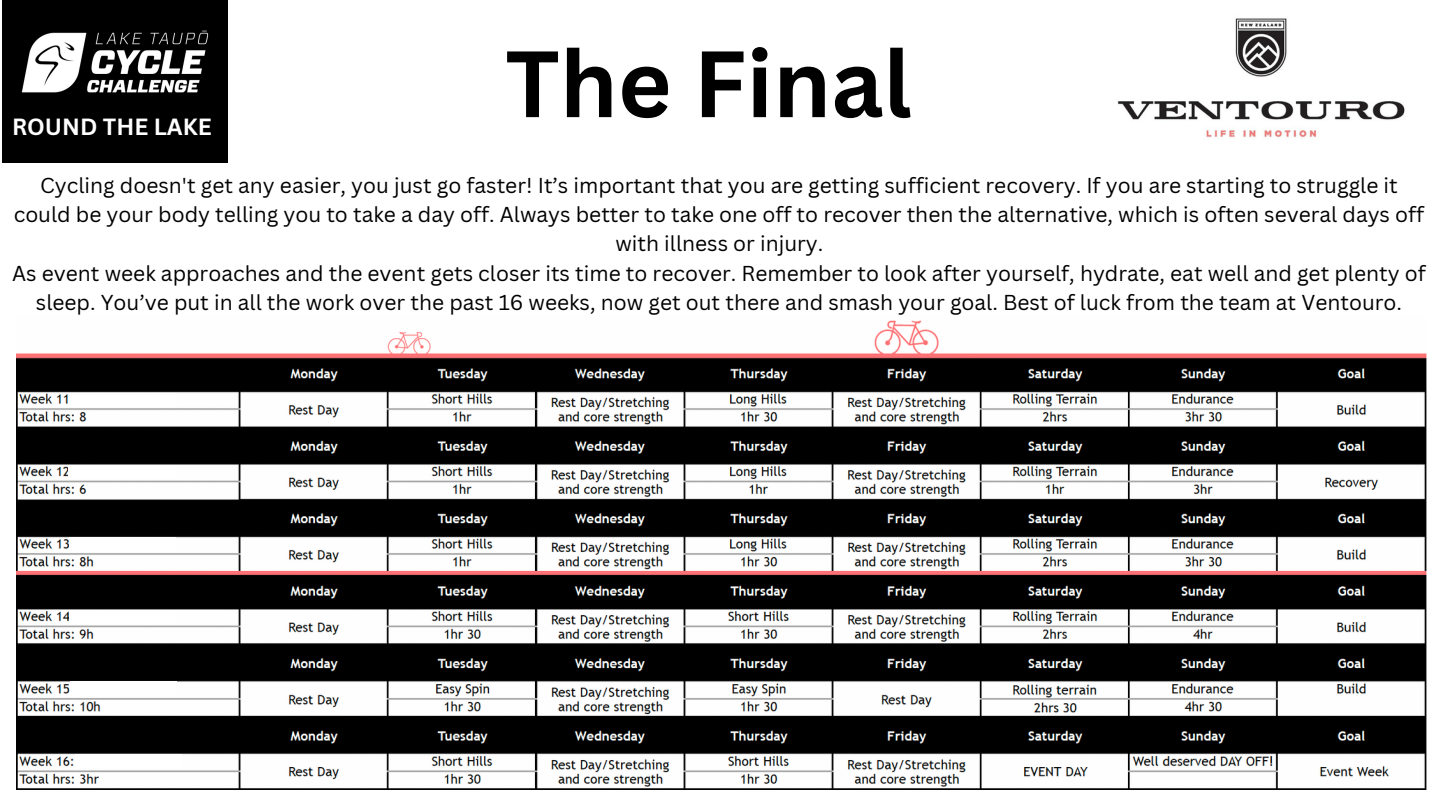
<style>
.page{position:relative;width:1440px;height:810px;background:#fff}
.page>*{position:absolute;margin:0;border:0;box-sizing:border-box;transform-origin:0 0}
.t1{font:700 92px "Canva Sans";color:#000}
.t2{font:700 22.8px "Canva Sans";color:#fff}
.t3{font:21px/29.2px "Canva Sans";color:#000;text-align:center}
</style>
<div class="page">
<img style="left:1117px;top:18px;width:288px;height:120px">
<img style="left:16px;top:320px;width:1411px;height:470px">
<img style="left:2px;top:0;width:225px;height:162px">
<div style="left:70px;top:393px;width:106px;height:13px;background:#fff"></div>
<div style="left:68px;top:465px;width:107px;height:13px;background:#fff"></div>
<div style="left:69px;top:537px;width:106px;height:13px;background:#fff"></div>
<div style="left:70px;top:610px;width:106px;height:13px;background:#fff"></div>
<div style="left:70px;top:682px;width:107px;height:13px;background:#fff"></div>
<div style="left:75px;top:754px;width:106px;height:13px;background:#fff"></div>
<p class="t2" style="left:12px;top:110px;width:201px">ROUND THE LAKE</p>
<p class="t1" style="left:505px;top:19px;width:408px">The Final</p>
<p class="t3" style="left:40px;top:170px;width:1359px">Cycling doesn't get any easier, you just go faster! It’s important that you are getting sufficient recovery. If you are starting to struggle it</p>
<p class="t3" style="left:14px;top:199px;width:1412px">could be your body telling you to take a day off. Always better to take one off to recover then the alternative, which is often several days off with illness or injury.</p>
<p class="t3" style="left:12px;top:258px;width:1415px">As event week approaches and the event gets closer its time to recover. Remember to look after yourself, hydrate, eat well and get plenty of sleep. You’ve put in all the work over the past 16 weeks, now get out there and smash your goal. Best of luck from the team at Ventouro.</p>
</div>
